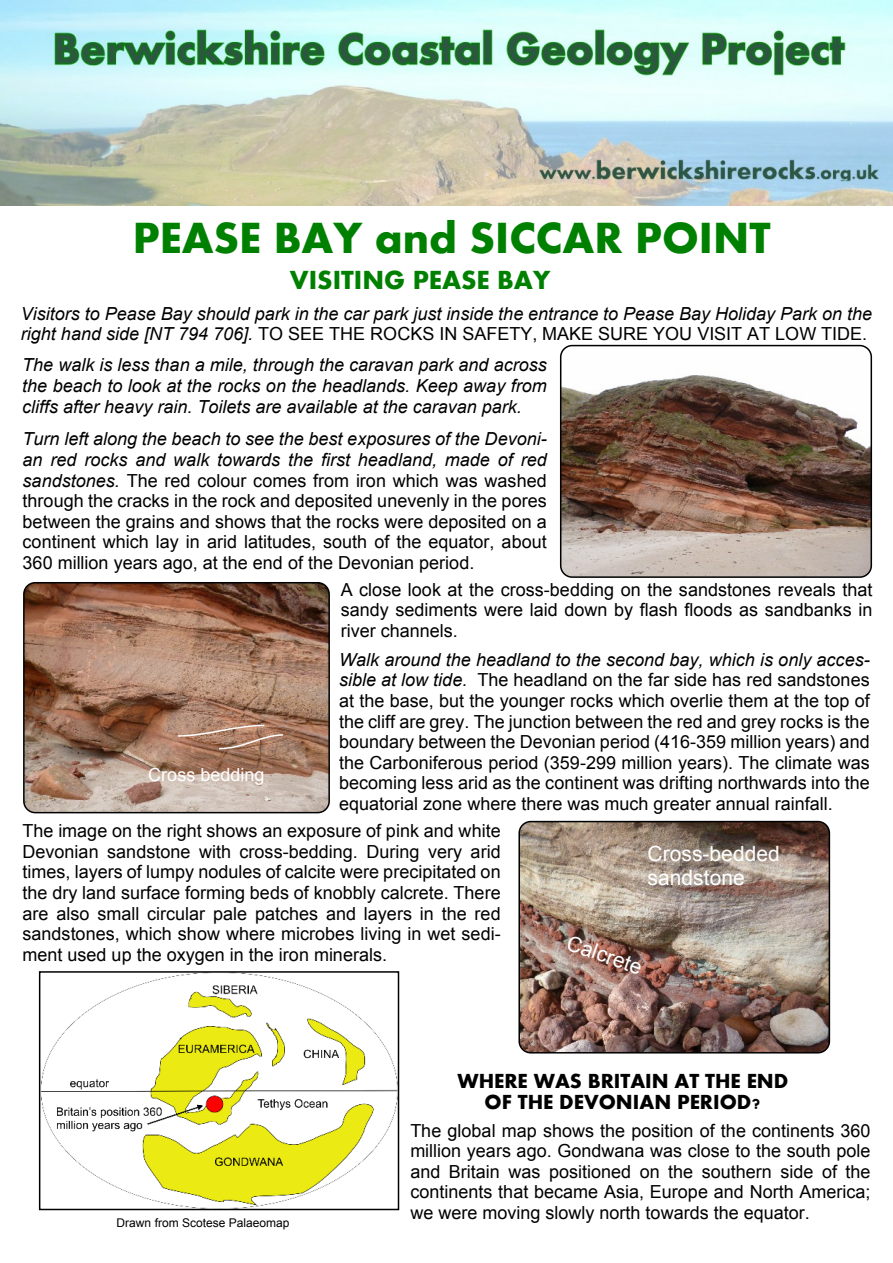
<style>
.page{position:relative;width:893px;height:1263px;background:#fff}
.page>*{position:absolute;margin:0;border:0;box-sizing:border-box;transform-origin:0 0}
.t1{font:700 45px "Aharoni";color:#008000}
.t2{font:700 27px "Aharoni";color:#008000}
.t3{font:700 21px/21px "Aharoni";color:#000;text-align:center}
.t4{font:21px/24.2px "Arial";color:#fff}
.t5{font:18px/20.7px "Arial";color:#000;text-align:justify}
.t6{font:italic 18px/20.7px "Arial";color:#000}
.t7{font:18px "Arial";color:#fff}
.t8{font:12px "Arial";color:#000}
.s1{font-style:normal}
.s2{font-style:italic}
</style>
<div class="page">
<img style="left:1px;top:0;width:892px;height:205px">
<img style="left:561px;top:346px;width:310px;height:231px;border-radius:12px">
<div style="left:560px;top:345px;width:312px;height:233px;border:2px solid #000;border-radius:12px"></div>
<img style="left:24px;top:583px;width:305px;height:230px;border-radius:11px">
<div style="left:23px;top:582px;width:307px;height:231px;border:2px solid #000;border-radius:11px"></div>
<img style="left:519px;top:821px;width:310px;height:232px;border-radius:12px">
<div style="left:518px;top:821px;width:312px;height:232px;border:2px solid #000;border-radius:12px"></div>
<svg style="left:176px;top:724px;width:108px;height:26px"></svg>
<img style="left:42px;top:974px;width:354px;height:233px">
<div style="left:39px;top:971px;width:360px;height:239px;border:2px solid #000"></div>
<h1 class="t1" style="left:133px;top:220px;width:639px">PEASE BAY and SICCAR POINT</h1>
<h2 class="t2" style="left:290px;top:269px;width:262px">VISITING PEASE BAY</h2>
<p class="t6" style="left:21px;top:304px;width:853px">Visitors to Pease Bay should park in the car park just inside the entrance to Pease Bay Holiday Park on the right hand side [NT 794 706]. <span class="s1">TO SEE THE ROCKS IN SAFETY, MAKE SURE YOU VISIT AT LOW TIDE.</span></p>
<p class="t6" style="left:22px;top:356px;width:526px;text-align:justify">The walk is less than a mile, through the caravan park and across the beach to look at the rocks on the headlands. Keep away from cliffs after heavy rain. Toilets are available at the caravan park.</p>
<p class="t5" style="left:23px;top:430px;width:526px"><span class="s2">Turn left along the beach to see the best exposures of the Devoni&shy;an red rocks and walk towards the first headland, made of red sandstones.</span> The red colour comes from iron which was washed through the cracks in the rock and deposited unevenly in the pores between the grains and shows that the rocks were deposited on a continent which lay in arid latitudes, south of the equator, about 360 million years ago, at the end of the Devonian period.</p>
<p class="t5" style="left:341px;top:580px;width:533px">A close look at the cross-bedding on the sandstones reveals that sandy sediments were laid down by flash floods as sandbanks in river channels.</p>
<p class="t5" style="left:339px;top:651px;width:532px"><span class="s2">Walk around the headland to the second bay, which is only acces&shy;sible at low tide.</span> The headland on the far side has red sandstones at the base, but the younger rocks which overlie them at the top of the cliff are grey. The junction between the red and grey rocks is the boundary between the Devonian period (416-359 million years) and the Carboniferous period (359-299 million years). The climate was becoming less arid as the continent was drifting northwards into the equatorial zone where there was much greater annual rainfall.</p>
<p class="t7" style="left:148px;top:768px;width:118px">Cross bedding</p>
<p class="t5" style="left:23px;top:822px;width:480px">The image on the right shows an exposure of pink and white Devonian sandstone with cross-bedding. During very arid times, layers of lumpy nodules of calcite were precipitated on the dry land surface forming beds of knobbly calcrete. There are also small circular pale patches and layers in the red sandstones, which show where microbes living in wet sedi&shy;ment used up the oxygen in the iron minerals.</p>
<p class="t4" style="left:648px;top:843px;width:134px">Cross-bedded sandstone</p>
<p class="t4" style="left:571px;top:932px;width:80px;rotate:19deg">Calcrete</p>
<p class="t8" style="left:117px;top:1218px;width:174px">Drawn from Scotese Palaeomap</p>
<p class="t3" style="left:457px;top:1072px;width:332px">WHERE WAS BRITAIN AT THE END<br>OF THE DEVONIAN PERIOD?</p>
<p class="t5" style="left:410px;top:1121px;width:462px">The global map shows the position of the continents 360 million years ago. Gondwana was close to the south pole and Britain was positioned on the southern side of the continents that became Asia, Europe and North America; we were moving slowly north towards the equator.</p>
</div>
